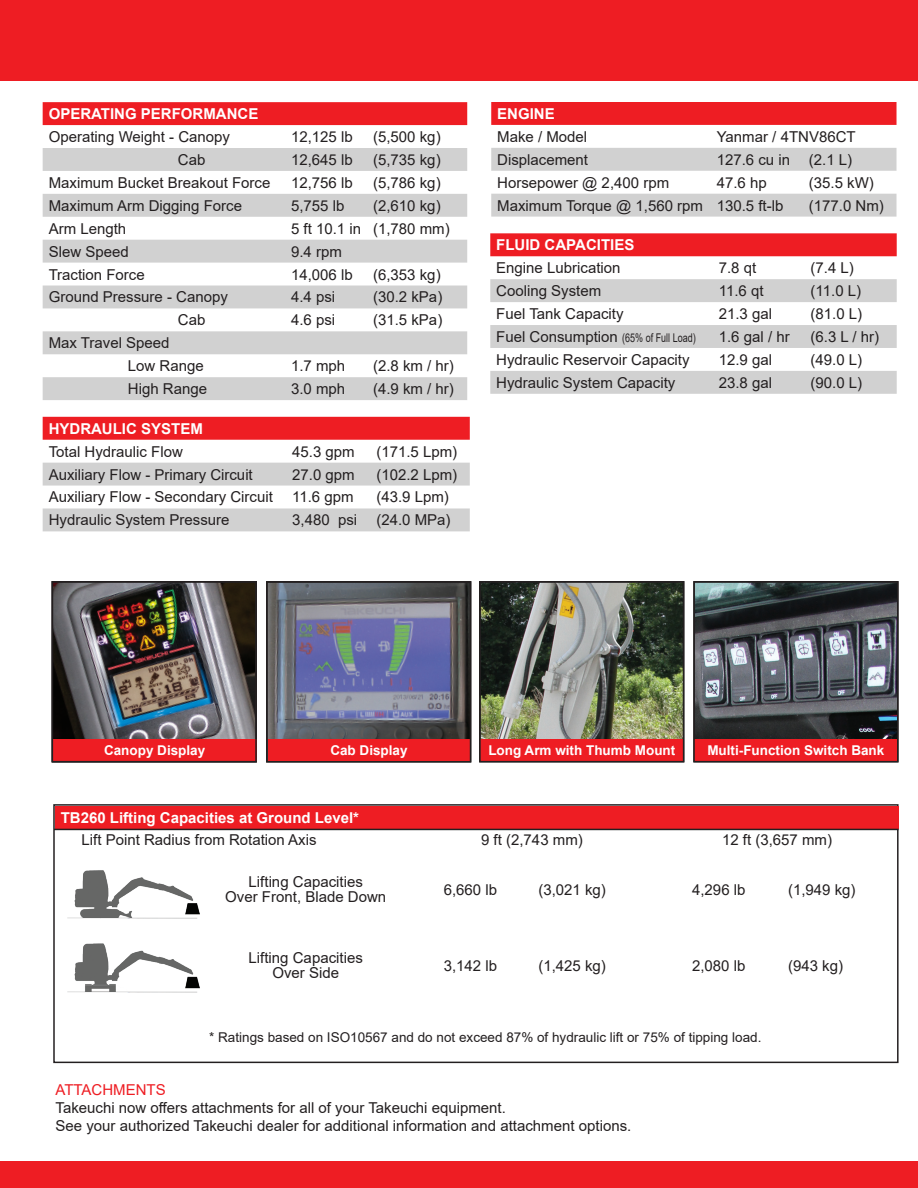
<style>
.page{position:relative;width:918px;height:1188px;background:#fff}
.page>*{position:absolute;margin:0;border:0;box-sizing:border-box;transform-origin:0 0}
.t1{font:15px/15px "Arial";color:#231f20}
.t2{font:700 15px "Arial";color:#fff}
.t3{font:15px "Arial";color:#ee1d23}
.t4{font:13.5px "Arial";color:#231f20}
.t5{font:700 13.5px "Arial";color:#fff}
.s1{font-size:12px}
</style>
<div class="page">
<div style="left:0;top:1161px;width:918px;height:27px;background:#ee1d23"></div>
<div style="left:0;top:0;width:918px;height:81px;background:#ee1d23"></div>
<div style="left:43px;top:102px;width:424px;height:23px;background:#ee1d23"></div>
<svg style="left:43px;top:148px;width:424px;height:252px;fill:#d1d1d1"></svg>
<div style="left:491px;top:102px;width:406px;height:23px;background:#ee1d23"></div>
<svg style="left:491px;top:148px;width:406px;height:69px"></svg>
<div style="left:43px;top:417px;width:427px;height:23px;background:#ee1d23"></div>
<svg style="left:43px;top:463px;width:427px;height:68px"></svg>
<div style="left:490px;top:233px;width:407px;height:23px;background:#ee1d23"></div>
<svg style="left:490px;top:279px;width:407px;height:115px;fill:#d1d1d1"></svg>
<div style="left:53px;top:804px;width:846px;height:259px;border:2px solid #231f20"></div>
<div style="left:55px;top:806px;width:844px;height:23px;background:#ee1d23"></div>
<img style="left:67px;top:870px;width:133px;height:49px">
<img style="left:67px;top:943px;width:133px;height:50px">
<hr style="left:54px;top:829px;width:845px;height:1px;background:#231f20">
<img style="left:482px;top:584px;width:199px;height:156px">
<div style="left:481px;top:740px;width:202px;height:21px;background:#ee1d23"></div>
<img style="left:55px;top:584px;width:199px;height:156px">
<div style="left:53px;top:740px;width:203px;height:21px;background:#ee1d23"></div>
<img style="left:269px;top:584px;width:199px;height:156px">
<div style="left:268px;top:740px;width:202px;height:21px;background:#ee1d23"></div>
<img style="left:696px;top:584px;width:199px;height:156px">
<div style="left:695px;top:740px;width:202px;height:21px;background:#ee1d23"></div>
<div style="left:266px;top:581px;width:205px;height:182px;border:2px solid #231f20"></div>
<div style="left:693px;top:581px;width:205px;height:181px;border:2px solid #231f20"></div>
<div style="left:479px;top:581px;width:205px;height:181px;border:2px solid #231f20"></div>
<div style="left:52px;top:581px;width:205px;height:181px;border:2px solid #231f20"></div>
<p class="t2" style="left:49px;top:103px;width:211px">OPERATING PERFORMANCE</p>
<p class="t1" style="left:49px;top:129px;width:183px">Operating Weight - Canopy</p>
<p class="t1" style="left:291px;top:129px;width:63px">12,125 lb</p>
<p class="t1" style="left:373px;top:129px;width:69px">(5,500 kg)</p>
<p class="t1" style="left:178px;top:152px;width:29px">Cab</p>
<p class="t1" style="left:291px;top:152px;width:63px">12,645 lb</p>
<p class="t1" style="left:373px;top:152px;width:69px">(5,735 kg)</p>
<p class="t1" style="left:49px;top:175px;width:223px">Maximum Bucket Breakout Force</p>
<p class="t1" style="left:291px;top:175px;width:63px">12,756 lb</p>
<p class="t1" style="left:373px;top:175px;width:69px">(5,786 kg)</p>
<p class="t1" style="left:49px;top:198px;width:195px">Maximum Arm Digging Force</p>
<p class="t1" style="left:291px;top:198px;width:55px">5,755 lb</p>
<p class="t1" style="left:373px;top:198px;width:69px">(2,610 kg)</p>
<p class="t1" style="left:49px;top:221px;width:79px">Arm Length</p>
<p class="t1" style="left:291px;top:221px;width:160px">5 ft 10.1 in (1,780 mm)</p>
<p class="t1" style="left:49px;top:244px;width:82px">Slew Speed</p>
<p class="t1" style="left:291px;top:244px;width:52px">9.4 rpm</p>
<p class="t1" style="left:49px;top:267px;width:98px">Traction Force</p>
<p class="t1" style="left:291px;top:267px;width:63px">14,006 lb</p>
<p class="t1" style="left:373px;top:267px;width:69px">(6,353 kg)</p>
<p class="t1" style="left:49px;top:290px;width:181px">Ground Pressure - Canopy</p>
<p class="t1" style="left:291px;top:290px;width:46px">4.4 psi</p>
<p class="t1" style="left:373px;top:290px;width:71px">(30.2 kPa)</p>
<p class="t1" style="left:178px;top:313px;width:29px">Cab</p>
<p class="t1" style="left:291px;top:313px;width:46px">4.6 psi</p>
<p class="t1" style="left:373px;top:313px;width:71px">(31.5 kPa)</p>
<p class="t1" style="left:128px;top:331px;width:77px;line-height:23px;text-indent:-79px">Max Travel Speed<br>Low Range</p>
<p class="t1" style="left:291px;top:358px;width:56px">1.7 mph</p>
<p class="t1" style="left:373px;top:358px;width:82px">(2.8 km / hr)</p>
<p class="t1" style="left:128px;top:381px;width:81px">High Range</p>
<p class="t1" style="left:291px;top:381px;width:56px">3.0 mph</p>
<p class="t1" style="left:373px;top:381px;width:82px">(4.9 km / hr)</p>
<p class="t2" style="left:49px;top:418px;width:156px">HYDRAULIC SYSTEM</p>
<p class="t1" style="left:49px;top:444px;width:136px">Total Hydraulic Flow</p>
<p class="t1" style="left:292px;top:444px;width:64px">45.3 gpm</p>
<p class="t1" style="left:376px;top:444px;width:82px">(171.5 Lpm)</p>
<p class="t1" style="left:49px;top:467px;width:206px">Auxiliary Flow - Primary Circuit</p>
<p class="t1" style="left:292px;top:467px;width:64px">27.0 gpm</p>
<p class="t1" style="left:376px;top:467px;width:82px">(102.2 Lpm)</p>
<p class="t1" style="left:49px;top:490px;width:226px">Auxiliary Flow - Secondary Circuit</p>
<p class="t1" style="left:292px;top:490px;width:63px">11.6 gpm</p>
<p class="t1" style="left:376px;top:490px;width:74px">(43.9 Lpm)</p>
<p class="t1" style="left:49px;top:513px;width:182px">Hydraulic System Pressure</p>
<p class="t1" style="left:292px;top:513px;width:67px">3,480 psi</p>
<p class="t1" style="left:376px;top:513px;width:76px">(24.0 MPa)</p>
<p class="t2" style="left:497px;top:103px;width:59px">ENGINE</p>
<p class="t1" style="left:497px;top:129px;width:92px">Make / Model</p>
<p class="t1" style="left:717px;top:129px;width:140px">Yanmar / 4TNV86CT</p>
<p class="t1" style="left:497px;top:152px;width:92px">Displacement</p>
<p class="t1" style="left:717px;top:152px;width:75px">127.6 cu in</p>
<p class="t1" style="left:809px;top:152px;width:45px">(2.1 L)</p>
<p class="t1" style="left:497px;top:175px;width:173px">Horsepower @ 2,400 rpm</p>
<p class="t1" style="left:717px;top:175px;width:52px">47.6 hp</p>
<p class="t1" style="left:809px;top:175px;width:67px">(35.5 kW)</p>
<p class="t1" style="left:497px;top:198px;width:288px">Maximum Torque @ 1,560 rpm 130.5 ft-lb</p>
<p class="t1" style="left:809px;top:198px;width:77px">(177.0 Nm)</p>
<p class="t2" style="left:496px;top:234px;width:140px">FLUID CAPACITIES</p>
<p class="t1" style="left:496px;top:260px;width:126px">Engine Lubrication</p>
<p class="t1" style="left:719px;top:260px;width:39px">7.8 qt</p>
<p class="t1" style="left:811px;top:260px;width:45px">(7.4 L)</p>
<p class="t1" style="left:496px;top:283px;width:107px">Cooling System</p>
<p class="t1" style="left:719px;top:283px;width:46px">11.6 qt</p>
<p class="t1" style="left:811px;top:283px;width:52px">(11.0 L)</p>
<p class="t1" style="left:496px;top:306px;width:129px">Fuel Tank Capacity</p>
<p class="t1" style="left:719px;top:306px;width:55px">21.3 gal</p>
<p class="t1" style="left:811px;top:306px;width:53px">(81.0 L)</p>
<p class="t1" style="left:496px;top:329px;width:201px">Fuel Consumption <span class="s1">(65% of Full Load)</span></p>
<p class="t1" style="left:719px;top:329px;width:72px">1.6 gal / hr</p>
<p class="t1" style="left:811px;top:329px;width:70px">(6.3 L / hr)</p>
<p class="t1" style="left:496px;top:352px;width:195px">Hydraulic Reservoir Capacity</p>
<p class="t1" style="left:719px;top:352px;width:55px">12.9 gal</p>
<p class="t1" style="left:811px;top:352px;width:53px">(49.0 L)</p>
<p class="t1" style="left:496px;top:375px;width:181px">Hydraulic System Capacity</p>
<p class="t1" style="left:719px;top:375px;width:55px">23.8 gal</p>
<p class="t1" style="left:811px;top:375px;width:53px">(90.0 L)</p>
<p class="t5" style="left:104px;top:741px;width:103px">Canopy Display</p>
<p class="t5" style="left:330px;top:741px;width:79px">Cab Display</p>
<p class="t5" style="left:488px;top:741px;width:188px">Long Arm with Thumb Mount</p>
<p class="t5" style="left:707px;top:741px;width:179px">Multi-Function Switch Bank</p>
<p class="t2" style="left:61px;top:807px;width:300px">TB260 Lifting Capacities at Ground Level*</p>
<p class="t1" style="left:82px;top:833px;width:237px">Lift Point Radius from Rotation Axis</p>
<p class="t1" style="left:481px;top:833px;width:103px">9 ft (2,743 mm)</p>
<p class="t1" style="left:722px;top:833px;width:112px">12 ft (3,657 mm)</p>
<p class="t1" style="left:225px;top:874px;width:162px;text-align:center">Lifting Capacities<br>Over Front, Blade Down</p>
<p class="t1" style="left:444px;top:882px;width:55px">6,660 lb</p>
<p class="t1" style="left:538px;top:882px;width:69px">(3,021 kg)</p>
<p class="t1" style="left:692px;top:882px;width:55px">4,296 lb</p>
<p class="t1" style="left:788px;top:882px;width:69px">(1,949 kg)</p>
<p class="t1" style="left:249px;top:950px;width:116px;text-align:center">Lifting Capacities<br>Over Side</p>
<p class="t1" style="left:444px;top:958px;width:55px">3,142 lb</p>
<p class="t1" style="left:538px;top:958px;width:69px">(1,425 kg)</p>
<p class="t1" style="left:692px;top:958px;width:55px">2,080 lb</p>
<p class="t1" style="left:788px;top:958px;width:57px">(943 kg)</p>
<p class="t4" style="left:209px;top:1028px;width:554px">* Ratings based on ISO10567 and do not exceed 87% of hydraulic lift or 75% of tipping load.</p>
<p class="t3" style="left:56px;top:1079px;width:112px">ATTACHMENTS</p>
<p class="t1" style="left:56px;top:1098px;width:577px;line-height:18px">Takeuchi now offers attachments for all of your Takeuchi equipment.<br>See your authorized Takeuchi dealer for additional information and attachment options.</p>
</div>
